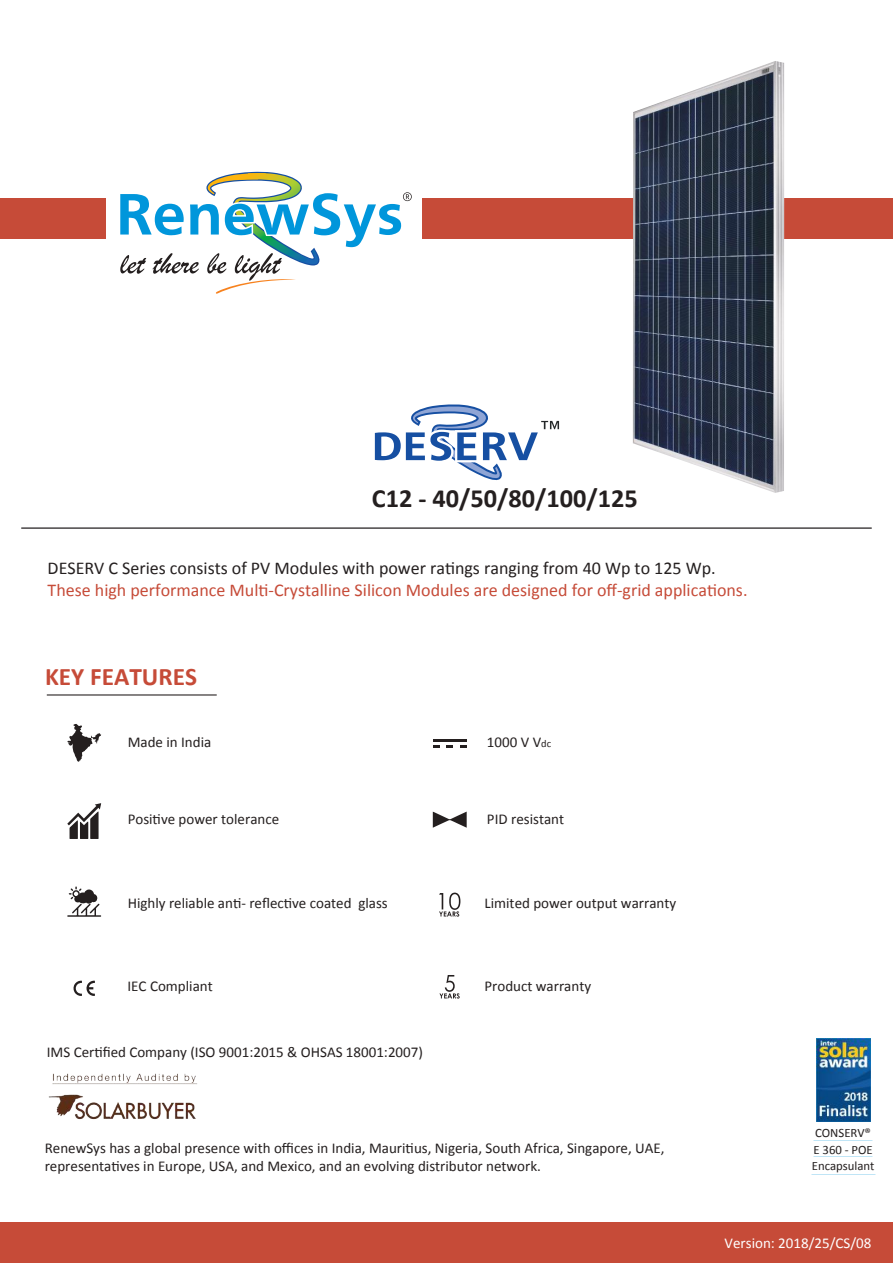
<style>
.page{position:relative;width:893px;height:1263px;background:#fff}
.page>*{position:absolute;margin:0;border:0;box-sizing:border-box;transform-origin:0 0}
.t1{font:700 26.25px "Calibri";color:#241f1f}
.t2{font:700 25.35px "Calibri";color:#c64b38}
.t3{font:18px "Calibri";color:#c64b38}
.t4{font:18px "Calibri";color:#241f1f}
.t5{font:15px/18px "Calibri";color:#241f1f}
.t6{font:15px "Calibri";color:#fff}
.t7{font:12.75px/16.5px "Calibri";color:#241f1f}
.s1{font-size:10.5px}
</style>
<div class="page">
<div style="left:423px;top:198px;width:470px;height:41px;background:#c64b38"></div>
<div style="left:0;top:199px;width:106px;height:40px;background:#c64b38"></div>
<img style="left:633px;top:61px;width:151px;height:432px">
<div style="left:0;top:1223px;width:893px;height:40px;background:#c64b38"></div>
<hr style="left:21px;top:527px;width:851px;height:2px;background:#4e4b4c">
<svg style="left:67px;top:803px;width:34px;height:36px"></svg>
<hr style="left:433px;top:739px;width:34px;height:3px;background:#241f1f">
<svg style="left:433px;top:745px;width:6px;height:2px"></svg>
<svg style="left:446px;top:745px;width:7px;height:2px"></svg>
<svg style="left:460px;top:745px;width:7px;height:2px"></svg>
<svg style="left:67px;top:886px;width:34px;height:31px"></svg>
<svg style="left:433px;top:811px;width:34px;height:17px"></svg>
<svg style="left:439px;top:893px;width:21px;height:24px"></svg>
<svg style="left:439px;top:975px;width:21px;height:23px"></svg>
<svg style="left:375px;top:404px;width:184px;height:77px"></svg>
<svg style="left:73px;top:980px;width:22px;height:16px"></svg>
<hr style="left:47px;top:694px;width:170px;height:1px;background:#241f1f">
<svg style="left:67px;top:724px;width:34px;height:38px"></svg>
<svg style="left:120px;top:172px;width:292px;height:122px"></svg>
<img style="left:48px;top:1073px;width:149px;height:47px">
<img style="left:816px;top:1039px;width:54px;height:82px">
<h1 class="t1" style="left:372px;top:481px;width:267px">C12 - 40/50/80/100/125</h1>
<p class="t4" style="left:48px;top:557px;width:669px">DESERV C Series consists of PV Modules with power ratings ranging from 40 Wp to 125 Wp.</p>
<p class="t3" style="left:48px;top:578px;width:701px">These high performance Multi-Crystalline Silicon Modules are designed for off-grid applications.</p>
<h2 class="t2" style="left:45px;top:660px;width:153px">KEY FEATURES</h2>
<p class="t5" style="left:128px;top:733px;width:85px">Made in India</p>
<p class="t5" style="left:487px;top:733px;width:66px">1000 V V<span class="s1">dc</span></p>
<p class="t5" style="left:128px;top:810px;width:153px">Positive power tolerance</p>
<p class="t5" style="left:487px;top:810px;width:79px">PID resistant</p>
<p class="t5" style="left:128px;top:894px;width:262px">Highly reliable anti- reflective coated glass</p>
<p class="t5" style="left:484px;top:894px;width:193px">Limited power output warranty</p>
<p class="t5" style="left:128px;top:977px;width:87px">IEC Compliant</p>
<p class="t5" style="left:47px;top:1043px;width:378px">IMS Certified Company (ISO 9001:2015 &amp; OHSAS 18001:2007)</p>
<p class="t5" style="left:484px;top:977px;width:108px">Product warranty</p>
<p class="t5" style="left:45px;top:1139px;width:621px">RenewSys has a global presence with offices in India, Mauritius, Nigeria, South Africa, Singapore, UAE, representatives in Europe, USA, and Mexico, and an evolving distributor network.</p>
<p class="t7" style="left:812px;top:1125px;width:64px">CONSERV®<br>E 360 - POE<br>Encapsulant</p>
<p class="t6" style="left:725px;top:1234px;width:148px">Version: 2018/25/CS/08</p>
</div>
